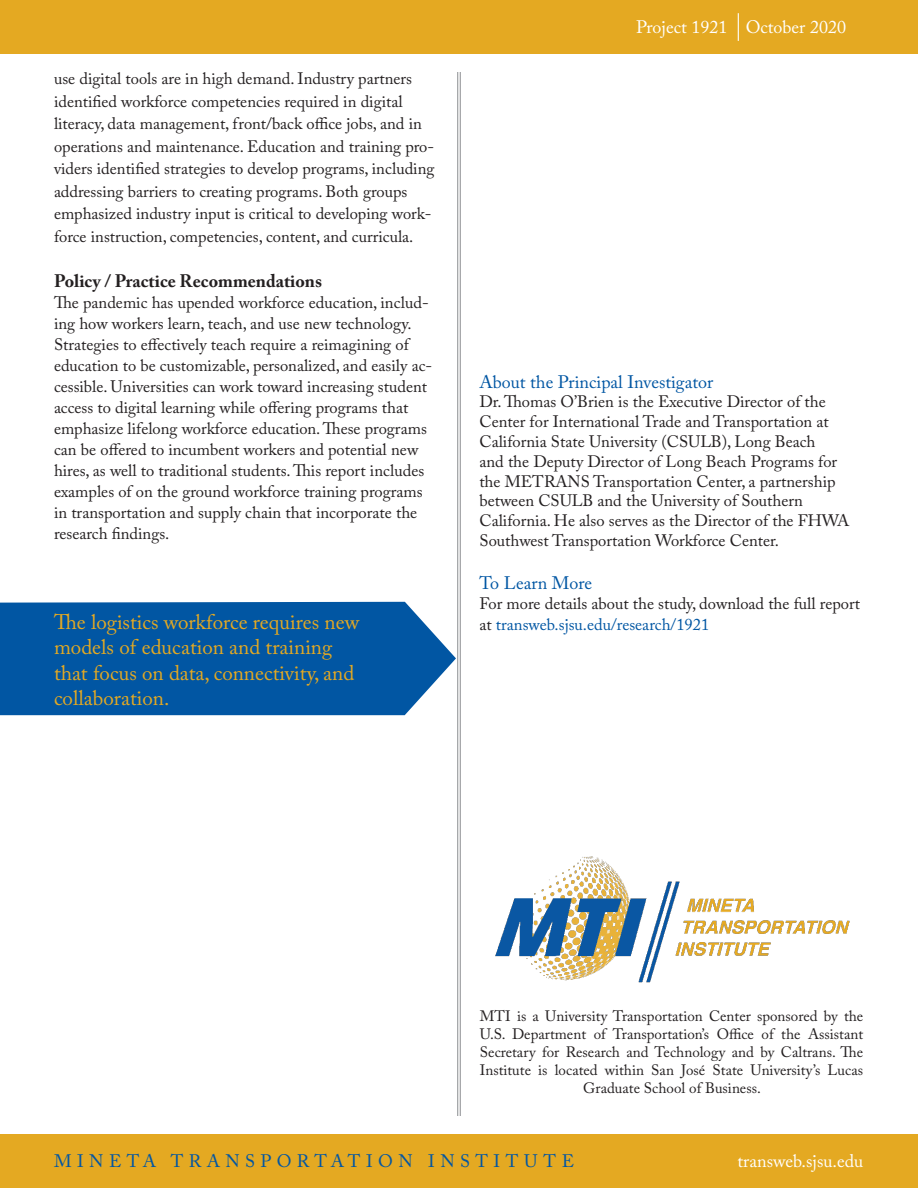
<style>
.page{position:relative;width:918px;height:1188px;background:#fff}
.page>*{position:absolute;margin:0;border:0;box-sizing:border-box;transform-origin:0 0}
.Call-Out_Text{font:21px/25.2px "Adobe Caslon Pro";color:#e4a922}
.t1{font:18px "Adobe Caslon Pro";color:#fff}
.t2{font:700 18px "Adobe Caslon Pro";color:#231f20}
.About_the_Authors{font:18px "Adobe Caslon Pro";color:#0156a3}
.About_the_Authors-2{font:18px "Adobe Caslon Pro";letter-spacing:.3em;color:#0156a3}
.To_Learn_More_-_Head{font:18px "Adobe Caslon Pro";color:#0156a3}
.About_the_Authors-3{font:16.5px/21px "Adobe Caslon Pro";color:#231f20}
.To_Learn_More_-_Body{font:16.5px/21px "Adobe Caslon Pro";color:#231f20}
.About_MTI{font:15px/18px "Adobe Caslon Pro";color:#231f20;text-align:center}
.s1{color:#0156a3}
</style>
<div class="page">
<div style="left:0;top:602px;width:456px;height:113px;background:#0156a3"></div>
<hr style="left:460px;top:72px;width:1px;height:1044px;background:#8a8c8f">
<hr style="left:457px;top:72px;width:1px;height:1044px;background:#8a8c8f">
<img style="left:495px;top:856px;width:355px;height:127px">
<div style="left:0;top:1134px;width:918px;height:54px;background:#e4a922"></div>
<div style="left:0;top:0;width:918px;height:54px;background:#e4a922"></div>
<svg style="left:738px;top:13px;width:1px;height:28px"></svg>
<p class="About_the_Authors-3" style="left:54px;top:67px;width:382px;line-height:22.5px">use digital tools are in high demand. Industry partners identified workforce competencies required in digital literacy, data management, front/back office jobs, and in operations and maintenance. Education and training pro&shy;viders identified strategies to develop programs, including addressing barriers to creating programs. Both groups emphasized industry input is critical to developing work&shy;force instruction, competencies, content, and curricula.</p>
<p class="t2" style="left:54px;top:270px;width:270px">Policy / Practice Recommendations</p>
<p class="About_the_Authors-3" style="left:54px;top:291px;width:380px">The pandemic has upended workforce education, includ&shy;ing how workers learn, teach, and use new technology.<br>Strategies to effectively teach require a reimagining of education to be customizable, personalized, and easily ac&shy;cessible. Universities can work toward increasing student access to digital learning while offering programs that emphasize lifelong workforce education. These programs can be offered to incumbent workers and potential new hires, as well to traditional students. This report includes examples of on the ground workforce training programs in transportation and supply chain that incorporate the research findings.</p>
<p class="Call-Out_Text" style="left:54px;top:609px;width:307px">The logistics workforce requires new models of education and training that focus on data, connectivity, and collaboration.</p>
<p class="t1" style="left:636px;top:16px;width:211px">Project 1921 October 2020</p>
<p class="About_the_Authors" style="left:479px;top:371px;width:235px">About the Principal Investigator</p>
<p class="About_the_Authors-3" style="left:479px;top:392px;width:371px;line-height:19.8px">Dr. Thomas O’Brien is the Executive Director of the Center for International Trade and Transportation at California State University (CSULB), Long Beach<br>and the Deputy Director of Long Beach Programs for the METRANS Transportation Center, a partnership between CSULB and the University of Southern California. He also serves as the Director of the FHWA Southwest Transportation Workforce Center.</p>
<p class="To_Learn_More_-_Head" style="left:479px;top:572px;width:114px">To Learn More</p>
<p class="To_Learn_More_-_Body" style="left:479px;top:593px;width:382px">For more details about the study, download the full report at <span class="s1">transweb.sjsu.edu/research/1921</span></p>
<p class="About_MTI" style="left:480px;top:1007px;width:385px">MTI is a University Transportation Center sponsored by the U.S. Department of Transportation’s Office of the Assistant Secretary for Research and Technology and by Caltrans. The Institute is located within San José State University’s Lucas Graduate School of Business.</p>
<p class="About_the_Authors-2" style="left:54px;top:1150px;width:522px">MINETA TRANSPORTATION INSTITUTE</p>
<p class="t1" style="left:738px;top:1150px;width:127px">transweb.sjsu.edu</p>
</div>
